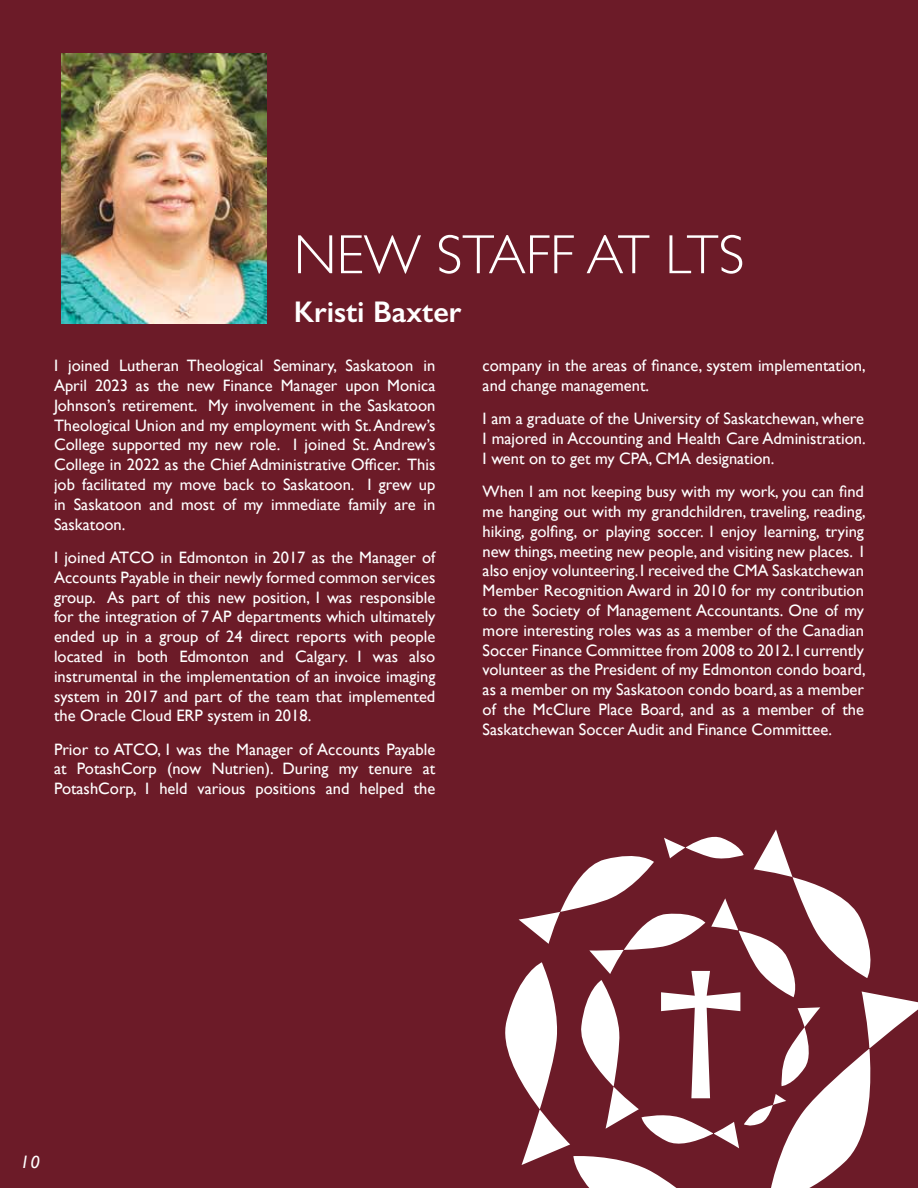
<style>
.page{position:relative;width:918px;height:1188px;background:#6c1b28}
.page>*{position:absolute;margin:0;border:0;box-sizing:border-box;transform-origin:0 0}
.t1{font:300 55.5px "Gill Sans";color:#fff}
.t2{font:600 30px "Gill Sans";color:#fff}
.t3{font:italic 18px "Gill Sans";color:#fff}
.t4{font:16.5px/19.8px "Gill Sans";color:#fff;text-align:justify}
</style>
<div class="page">
<svg style="left:505px;top:830px;width:413px;height:358px"></svg>
<img style="left:61px;top:54px;width:206px;height:269px">
<h1 class="t1" style="left:294px;top:211px;width:452px">NEW STAFF AT LTS</h1>
<h2 class="t2" style="left:294px;top:294px;width:169px">Kristi Baxter</h2>
<p class="t4" style="left:483px;top:356px;width:385px">company in the areas of finance, system implementation, and change management.</p>
<p class="t4" style="left:483px;top:409px;width:385px">I am a graduate of the University of Saskatchewan, where I majored in Accounting and Health Care Administration.<br>I went on to get my CPA, CMA designation.</p>
<p class="t4" style="left:483px;top:482px;width:385px">When I am not keeping busy with my work, you can find me hanging out with my grandchildren, traveling, reading, hiking, golfing, or playing soccer. I enjoy learning, trying new things, meeting new people, and visiting new places. I also enjoy volunteering. I received the CMA Saskatchewan Member Recognition Award in 2010 for my contribution to the Society of Management Accountants. One of my more interesting roles was as a member of the Canadian Soccer Finance Committee from 2008 to 2012. I currently volunteer as the President of my Edmonton condo board, as a member on my Saskatoon condo board, as a member of the McClure Place Board, and as a member of the Saskatchewan Soccer Audit and Finance Committee.</p>
<p class="t4" style="left:54px;top:356px;width:383px">I joined Lutheran Theological Seminary, Saskatoon in April 2023 as the new Finance Manager upon Monica Johnson’s retirement. My involvement in the Saskatoon Theological Union and my employment with St. Andrew’s College supported my new role. I joined St. Andrew’s College in 2022 as the Chief Administrative Officer. This job facilitated my move back to Saskatoon. I grew up in Saskatoon and most of my immediate family are in Saskatoon.</p>
<p class="t4" style="left:54px;top:547px;width:383px">I joined ATCO in Edmonton in 2017 as the Manager of Accounts Payable in their newly formed common services group. As part of this new position, I was responsible for the integration of 7 AP departments which ultimately ended up in a group of 24 direct reports with people located in both Edmonton and Calgary. I was also instrumental in the implementation of an invoice imaging system in 2017 and part of the team that implemented the Oracle Cloud ERP system in 2018.</p>
<p class="t4" style="left:54px;top:739px;width:383px">Prior to ATCO, I was the Manager of Accounts Payable at PotashCorp (now Nutrien). During my tenure at PotashCorp, I held various positions and helped the</p>
<p class="t3" style="left:20px;top:1151px;width:21px">10</p>
</div>
